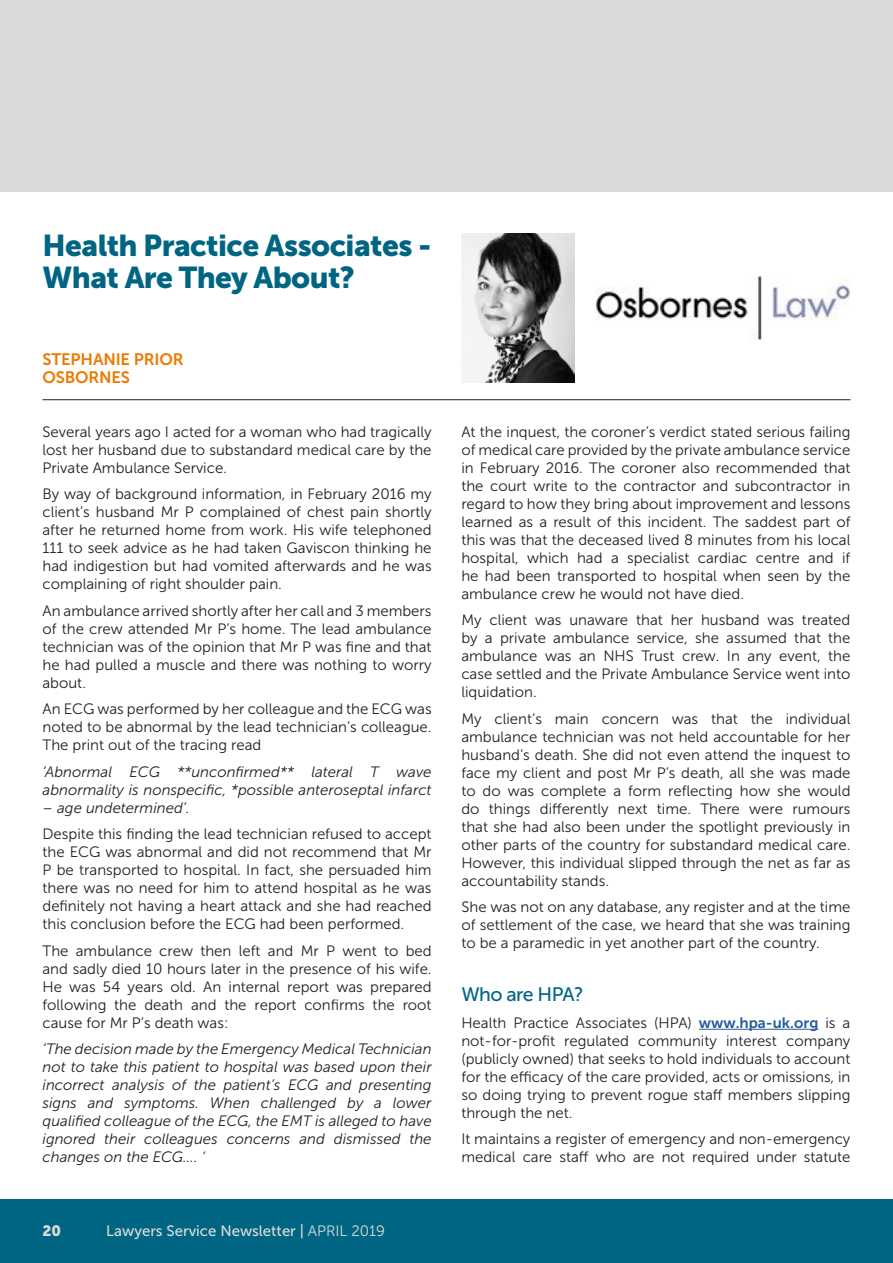
<style>
.page{position:relative;width:893px;height:1263px;background:#fff}
.page>*{position:absolute;margin:0;border:0;box-sizing:border-box;transform-origin:0 0}
.t1{font:30px/31.5px "Museo Sans 900";letter-spacing:-.02em;color:#006583}
.t2{font:19.5px "Museo Sans 500";letter-spacing:-.03em;color:#006583}
.t3{font:16.5px/18px "Museo Sans 700";letter-spacing:-.01em;color:#ec7a02}
.t4{font:15px/18px "Museo Sans 300";color:#192226;text-align:justify}
.t5{font:italic 15px/18px "Museo Sans 300";color:#192226}
.t6{font:15px "Museo Sans 500";color:#d9dbda}
.t7{font:15px "Museo Sans 900";color:#d9dbda}
.s1{font-family:"Museo Sans 300"}
.s2{font-family:"Museo Sans 700";color:#275b9b}
</style>
<div class="page">
<div style="left:0;top:1199px;width:892px;height:64px;background:#006583"></div>
<div style="left:0;top:0;width:892px;height:191px;background:#d9dbda"></div>
<hr style="left:43px;top:399px;width:807px;height:1px;background:#192226">
<hr style="left:699px;top:1029px;width:119px;height:1px;background:#275b9b">
<img style="left:595px;top:276px;width:255px;height:64px">
<img style="left:461px;top:234px;width:113px;height:149px">
<h1 class="t1" style="left:43px;top:230px;width:391px">Health Practice Associates -<br>What Are They About?</h1>
<p class="t3" style="left:43px;top:350px;width:143px">STEPHANIE PRIOR<br>OSBORNES</p>
<p class="t4" style="left:43px;top:422px;width:391px">Several years ago I acted for a woman who had tragically lost her husband due to substandard medical care by the Private Ambulance Service.</p>
<p class="t4" style="left:43px;top:485px;width:391px">By way of background information, in February 2016 my client’s husband Mr P complained of chest pain shortly after he returned home from work. His wife telephoned 111 to seek advice as he had taken Gaviscon thinking he had indigestion but had vomited afterwards and he was complaining of right shoulder pain.</p>
<p class="t4" style="left:43px;top:601px;width:391px">An ambulance arrived shortly after her call and 3 members of the crew attended Mr P’s home. The lead ambulance technician was of the opinion that Mr P was fine and that he had pulled a muscle and there was nothing to worry about.</p>
<p class="t4" style="left:43px;top:700px;width:391px">An ECG was performed by her colleague and the ECG was noted to be abnormal by the lead technician’s colleague.<br>The print out of the tracing read</p>
<p class="t5" style="left:43px;top:762px;width:391px">‘Abnormal ECG **unconfirmed** lateral T wave abnormality is nonspecific, *possible anteroseptal infarct</p>
<p class="t5" style="left:43px;top:798px;width:149px">– age undetermined’.</p>
<p class="t4" style="left:43px;top:825px;width:391px">Despite this finding the lead technician refused to accept the ECG was abnormal and did not recommend that Mr P be transported to hospital. In fact, she persuaded him there was no need for him to attend hospital as he was definitely not having a heart attack and she had reached this conclusion before the ECG had been performed.</p>
<p class="t4" style="left:43px;top:941px;width:391px">The ambulance crew then left and Mr P went to bed and sadly died 10 hours later in the presence of his wife.<br>He was 54 years old. An internal report was prepared following the death and the report confirms the root cause for Mr P’s death was:</p>
<p class="t5" style="left:43px;top:1040px;width:391px;text-align:justify">‘The decision made by the Emergency Medical Technician not to take this patient to hospital was based upon their incorrect analysis of the patient’s ECG and presenting signs and symptoms. When challenged by a lower qualified colleague of the ECG, the EMT is alleged to have ignored their colleagues concerns and dismissed the changes on the ECG…. ‘</p>
<p class="t7" style="left:43px;top:1222px;width:20px">20</p>
<p class="t6" style="left:106px;top:1222px;width:280px">Lawyers Service Newsletter | <span class="s1">APRIL 2019</span></p>
<p class="t4" style="left:461px;top:422px;width:391px">At the inquest, the coroner’s verdict stated serious failing of medical care provided by the private ambulance service in February 2016. The coroner also recommended that the court write to the contractor and subcontractor in regard to how they bring about improvement and lessons learned as a result of this incident. The saddest part of this was that the deceased lived 8 minutes from his local hospital, which had a specialist cardiac centre and if he had been transported to hospital when seen by the ambulance crew he would not have died.</p>
<p class="t4" style="left:461px;top:611px;width:391px">My client was unaware that her husband was treated by a private ambulance service, she assumed that the ambulance was an NHS Trust crew. In any event, the case settled and the Private Ambulance Service went into liquidation.</p>
<p class="t4" style="left:461px;top:709px;width:391px">My client’s main concern was that the individual ambulance technician was not held accountable for her husband’s death. She did not even attend the inquest to face my client and post Mr P’s death, all she was made to do was complete a form reflecting how she would do things differently next time. There were rumours that she had also been under the spotlight previously in other parts of the country for substandard medical care.<br>However, this individual slipped through the net as far as accountability stands.</p>
<p class="t4" style="left:461px;top:898px;width:391px">She was not on any database, any register and at the time of settlement of the case, we heard that she was training to be a paramedic in yet another part of the country.</p>
<h2 class="t2" style="left:461px;top:984px;width:124px">Who are HPA?</h2>
<p class="t4" style="left:461px;top:1014px;width:391px">Health Practice Associates (HPA) <span class="s2">www.hpa-uk.org</span> is a not-for-profit regulated community interest company (publicly owned) that seeks to hold individuals to account for the efficacy of the care provided, acts or omissions, in so doing trying to prevent rogue staff members slipping through the net.</p>
<p class="t4" style="left:461px;top:1130px;width:391px">It maintains a register of emergency and non-emergency medical care staff who are not required under statute</p>
</div>
